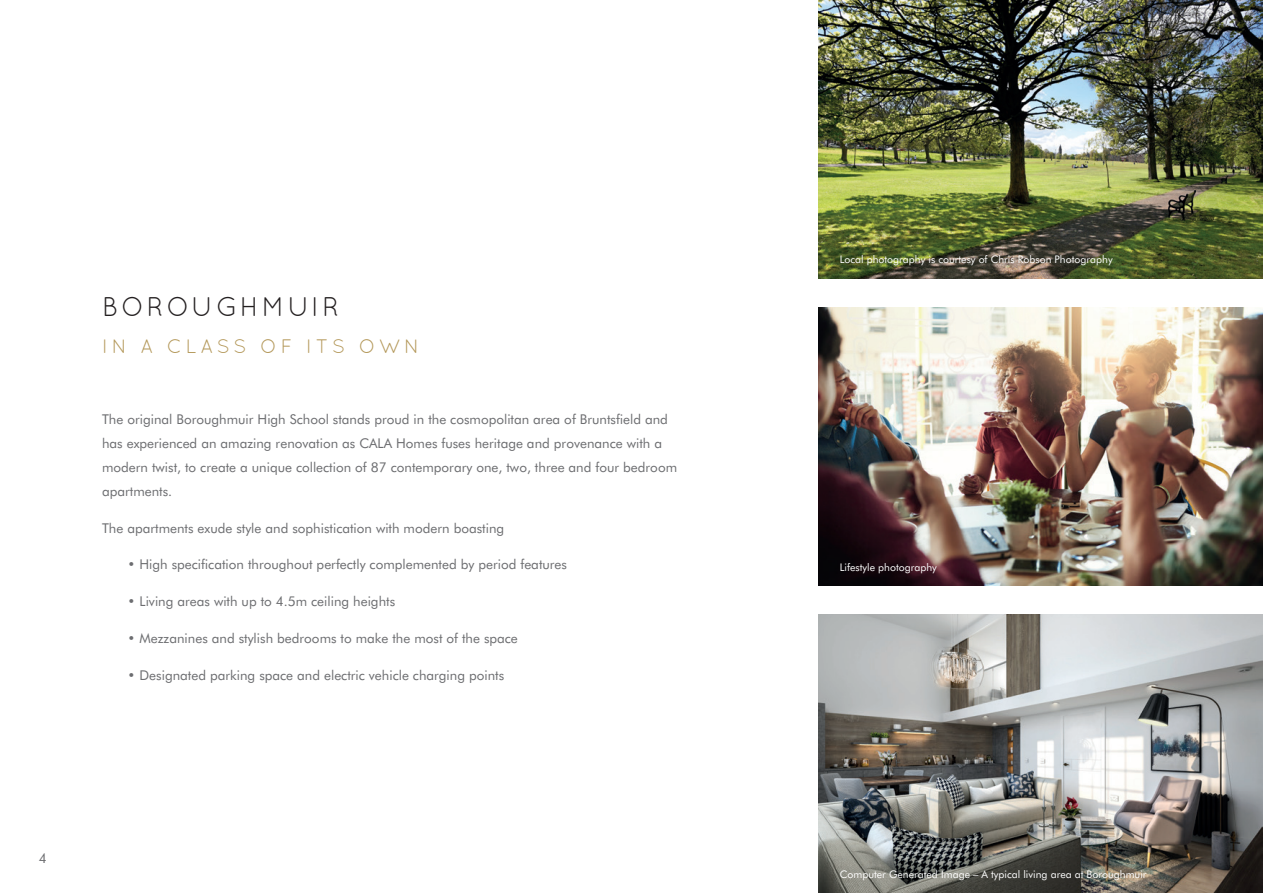
<style>
.page{position:relative;width:1263px;height:893px;background:#fff}
.page>*{position:absolute;margin:0;border:0;box-sizing:border-box;transform-origin:0 0}
.t1{font:27px "Quicksand";letter-spacing:.11em;color:#231f20}
.t2{font:19.5px "Quicksand";letter-spacing:.2em;color:#b39758}
.t3{font:13.5px/24px "Futura BT";color:#6c6d70}
.t4{font:10.5px "Futura BT";color:#fff}
</style>
<div class="page">
<img style="left:819px;top:0;width:444px;height:279px">
<img style="left:819px;top:614px;width:444px;height:279px">
<img style="left:819px;top:307px;width:444px;height:279px">
<h1 class="t1" style="left:102px;top:291px;width:239px">BOROUGHMUIR</h1>
<h2 class="t2" style="left:102px;top:335px;width:319px">IN A CLASS OF ITS OWN</h2>
<p class="t3" style="left:102px;top:407px;width:577px">The original Boroughmuir High School stands proud in the cosmopolitan area of Bruntsfield and has experienced an amazing renovation as CALA Homes fuses heritage and provenance with a modern twist, to create a unique collection of 87 contemporary one, two, three and four bedroom apartments.</p>
<p class="t3" style="left:102px;top:516px;width:404px">The apartments exude style and sophistication with modern boasting</p>
<p class="t3" style="left:128px;top:552px;width:441px">• High specification throughout perfectly complemented by period features</p>
<p class="t3" style="left:128px;top:589px;width:269px">• Living areas with up to 4.5m ceiling heights</p>
<p class="t3" style="left:128px;top:626px;width:392px">• Mezzanines and stylish bedrooms to make the most of the space</p>
<p class="t3" style="left:128px;top:663px;width:378px">• Designated parking space and electric vehicle charging points</p>
<p class="t3" style="left:39px;top:846px;width:9px">4</p>
<p class="t4" style="left:840px;top:253px;width:274px">Local photography is courtesy of Chris Robson Photography</p>
<p class="t4" style="left:840px;top:560px;width:99px">Lifestyle photography</p>
<p class="t4" style="left:840px;top:868px;width:308px">Computer Generated Image – A typical living area at Boroughmuir</p>
</div>
